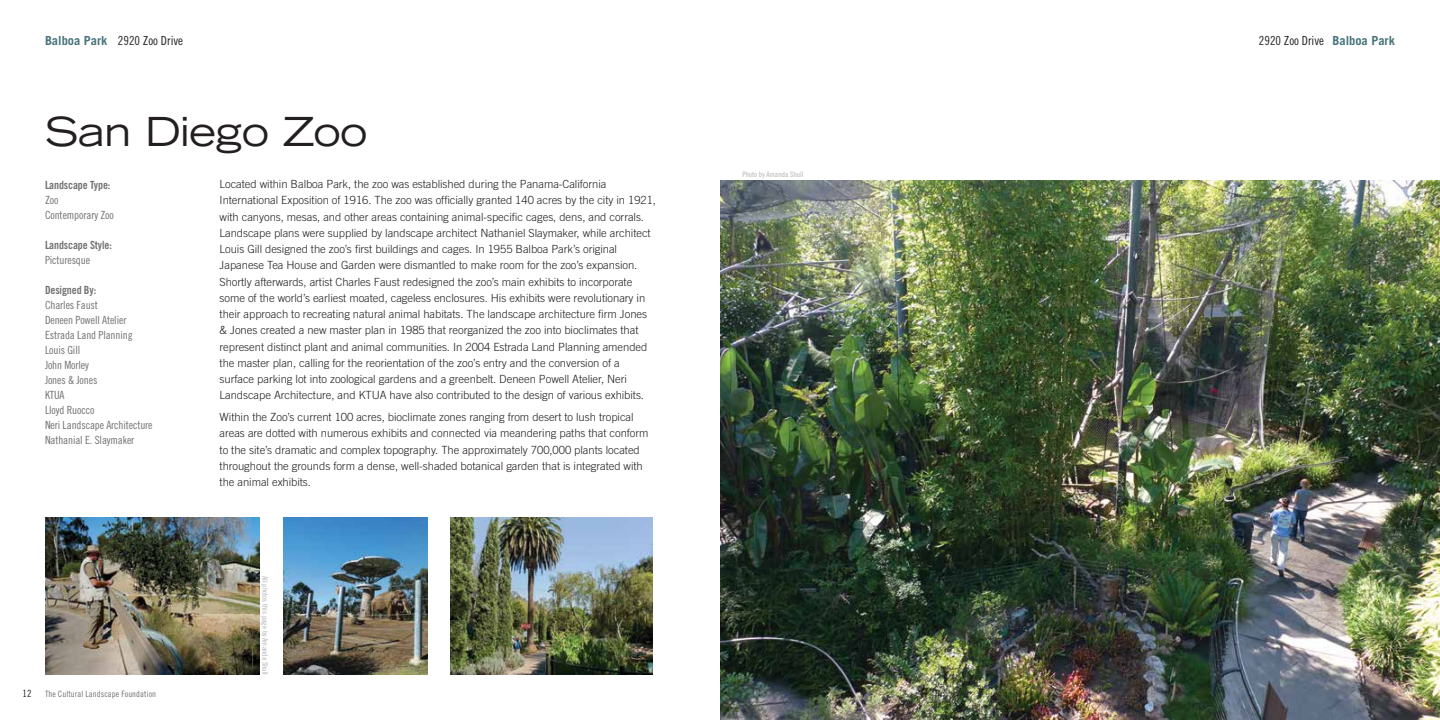
<style>
.page{position:relative;width:1440px;height:720px;background:#fff}
.page>*{position:absolute;margin:0;border:0;box-sizing:border-box;transform-origin:0 0}
.t1{font:expanded 40px "Trade Gothic LT Std";letter-spacing:-.005em;color:#231f20}
.t2{font:12.5px "Trade Gothic LT Std Cn 18";color:#231f20}
.t3{font:300 11.25px/16.2px "Trade Gothic LT Std";letter-spacing:-.005em;color:#231f20}
.t4{font:11.25px/15px "Trade Gothic LT Std Cn 18";letter-spacing:-.01em;color:#717272}
.t5{font:11.25px "Trade Gothic LT Std Bd Cn 20";letter-spacing:-.01em;color:#717272}
.t6{font:10px "Trade Gothic LT Std Cn 18";color:#231f20}
.t7{font:8.75px "Trade Gothic LT Std Cn 18";letter-spacing:.01em;color:#717272}
.t8{font:7.5px "Trade Gothic LT Std Cn 18";letter-spacing:.005em;color:#b0b1b1}
.s1{font-family:"Trade Gothic LT Std";font-weight:700;color:#46747a}
</style>
<div class="page">
<img style="left:720px;top:180px;width:720px;height:540px">
<img style="left:45px;top:518px;width:215px;height:157px">
<img style="left:283px;top:518px;width:144px;height:157px">
<img style="left:451px;top:518px;width:201px;height:157px">
<p class="t2" style="left:45px;top:33px;width:140px"><span class="s1">Balboa Park</span> 2920 Zoo Drive</p>
<p class="t2" style="left:1259px;top:33px;width:138px">2920 Zoo Drive <span class="s1">Balboa Park</span></p>
<h1 class="t1" style="left:45px;top:106px;width:324px">San Diego Zoo</h1>
<p class="t5" style="left:45px;top:178px;width:67px">Landscape Type:</p>
<p class="t4" style="left:45px;top:192px;width:70px">Zoo<br>Contemporary Zoo</p>
<p class="t5" style="left:45px;top:238px;width:69px">Landscape Style:</p>
<p class="t4" style="left:45px;top:252px;width:47px">Picturesque</p>
<p class="t5" style="left:45px;top:283px;width:53px">Designed By:</p>
<p class="t4" style="left:45px;top:297px;width:109px">Charles Faust<br>Deneen Powell Atelier<br>Estrada Land Planning<br>Louis Gill<br>John Morley<br>Jones &amp; Jones<br>KTUA<br>Lloyd Ruocco<br>Neri Landscape Architecture<br>Nathanial E. Slaymaker</p>
<p class="t6" style="left:22px;top:688px;width:10px">12</p>
<p class="t7" style="left:45px;top:689px;width:113px">The Cultural Landscape Foundation</p>
<p class="t3" style="left:220px;top:176px;width:438px">Located within Balboa Park, the zoo was established during the Panama-California International Exposition of 1916. The zoo was officially granted 140 acres by the city in 1921, with canyons, mesas, and other areas containing animal-specific cages, dens, and corrals.<br>Landscape plans were supplied by landscape architect Nathaniel Slaymaker, while architect Louis Gill designed the zoo’s first buildings and cages. In 1955 Balboa Park’s original Japanese Tea House and Garden were dismantled to make room for the zoo’s expansion.<br>Shortly afterwards, artist Charles Faust redesigned the zoo’s main exhibits to incorporate some of the world’s earliest moated, cageless enclosures. His exhibits were revolutionary in their approach to recreating natural animal habitats. The landscape architecture firm Jones &amp; Jones created a new master plan in 1985 that reorganized the zoo into bioclimates that represent distinct plant and animal communities. In 2004 Estrada Land Planning amended the master plan, calling for the reorientation of the zoo’s entry and the conversion of a surface parking lot into zoological gardens and a greenbelt. Deneen Powell Atelier, Neri Landscape Architecture, and KTUA have also contributed to the design of various exhibits.</p>
<p class="t3" style="left:220px;top:409px;width:430px">Within the Zoo’s current 100 acres, bioclimate zones ranging from desert to lush tropical areas are dotted with numerous exhibits and connected via meandering paths that conform to the site’s dramatic and complex topography. The approximately 700,000 plants located throughout the grounds form a dense, well-shaded botanical garden that is integrated with the animal exhibits.</p>
<p class="t8" style="left:270px;top:576px;width:101px;rotate:90deg">All photos this page by Amanda Shull</p>
<p class="t8" style="left:742px;top:170px;width:63px">Photo by Amanda Shull</p>
</div>
